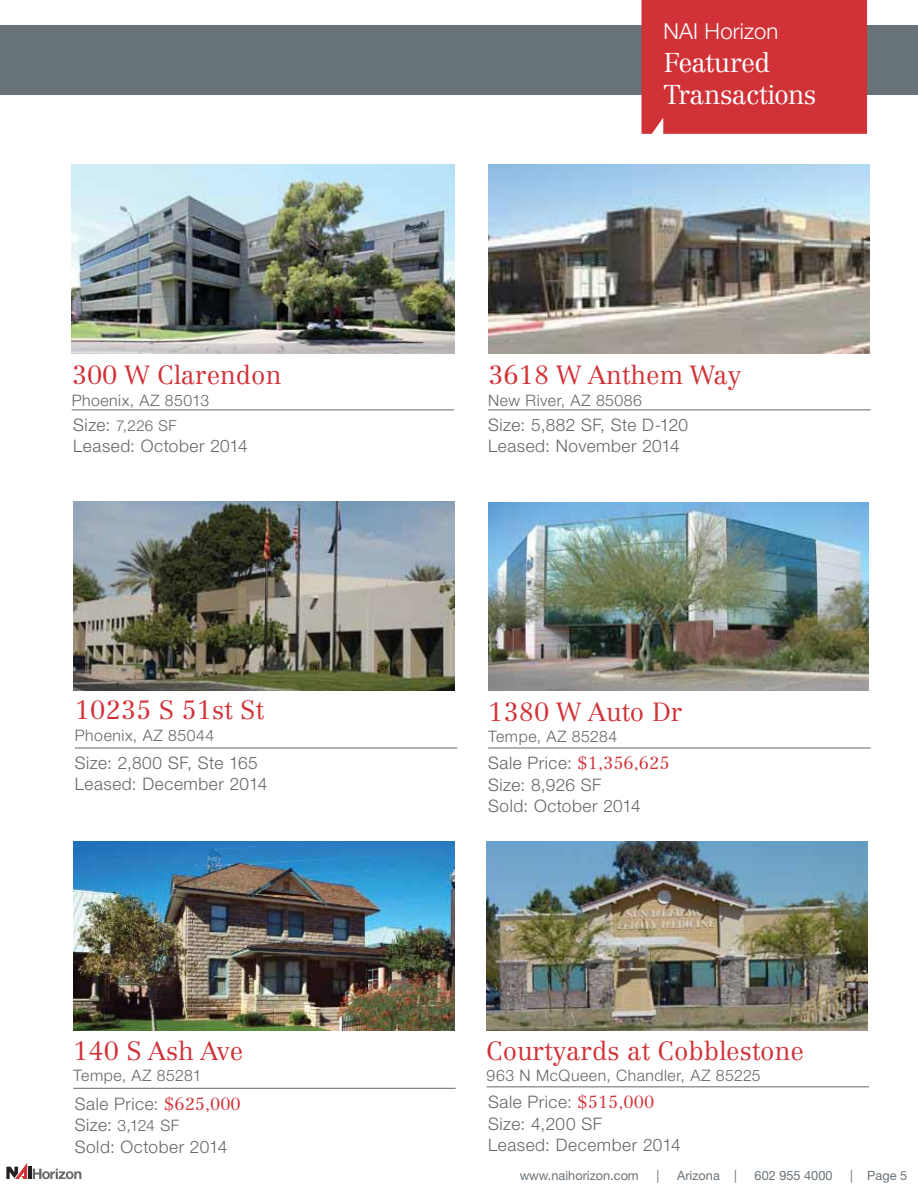
<style>
.page{position:relative;width:918px;height:1188px;background:#fff}
.page>*{position:absolute;margin:0;border:0;box-sizing:border-box;transform-origin:0 0}
.t1{font:300 26.85px/33px "Centennial LT Std";letter-spacing:-.025em;color:#fff}
.t2{font:300 25.8px "Centennial LT Std";color:#d13238}
.t3{font:300 22.05px "Helvetica Neue LT Std";letter-spacing:.01em;color:#fff}
.t4{font:300 17.25px/21.6px "Helvetica Neue LT Std";letter-spacing:.03em;color:#64666a}
.t5{font:300 15.75px "Helvetica Neue LT Std";letter-spacing:.035em;color:#64666a}
.t6{font:300 15.15px "Helvetica Neue LT Std";color:#64666a}
.t7{font:12.75px "Helvetica Neue LT Std";color:#69737a}
.s1{font-size:17.25px}
.s2{font-family:"Centennial LT Std";color:#d13238}
</style>
<div class="page">
<hr style="left:28px;top:1167px;width:4px;height:12px;background:#231f20">
<svg style="left:6px;top:1163px;width:21px;height:16px"></svg>
<svg style="left:33px;top:1169px;width:48px;height:10px"></svg>
<div style="left:0;top:25px;width:918px;height:70px;background:#69737a"></div>
<div style="left:642px;top:0;width:225px;height:134px;background:#d13238"></div>
<img style="left:488px;top:164px;width:381px;height:189px">
<img style="left:72px;top:164px;width:382px;height:189px">
<hr style="left:488px;top:410px;width:383px;height:1px;background:#64666a">
<hr style="left:72px;top:410px;width:382px;height:1px;background:#64666a">
<img style="left:73px;top:502px;width:381px;height:189px">
<img style="left:73px;top:842px;width:381px;height:188px">
<hr style="left:75px;top:748px;width:382px;height:1px;background:#64666a">
<hr style="left:73px;top:1088px;width:383px;height:1px;background:#64666a">
<img style="left:488px;top:503px;width:381px;height:188px">
<img style="left:487px;top:842px;width:381px;height:188px">
<hr style="left:488px;top:748px;width:383px;height:1px;background:#64666a">
<hr style="left:487px;top:1086px;width:382px;height:1px;background:#64666a">
<h2 class="t2" style="left:72px;top:362px;width:211px">300 W Clarendon</h2>
<p class="t5" style="left:72px;top:394px;width:139px">Phoenix, AZ 85013</p>
<p class="t6" style="left:73px;top:420px;width:105px"><span class="s1">Size:</span> 7,226 SF</p>
<p class="t4" style="left:73px;top:437px;width:176px">Leased: October 2014</p>
<h2 class="t2" style="left:75px;top:697px;width:191px">10235 S 51st St</h2>
<p class="t5" style="left:75px;top:730px;width:141px">Phoenix, AZ 85044</p>
<p class="t4" style="left:75px;top:754px;width:194px">Size: 2,800 SF, Ste 165<br>Leased: December 2014</p>
<h2 class="t2" style="left:73px;top:1038px;width:172px">140 S Ash Ave</h2>
<p class="t5" style="left:73px;top:1070px;width:130px">Tempe, AZ 85281</p>
<p class="t4" style="left:75px;top:1095px;width:168px">Sale Price: <span class="s2">$625,000</span></p>
<p class="t5" style="left:75px;top:1120px;width:106px"><span class="s1">Size:</span> 3,124 SF</p>
<p class="t4" style="left:75px;top:1138px;width:154px">Sold: October 2014</p>
<p class="t3" style="left:663px;top:23px;width:116px">NAI Horizon</p>
<h1 class="t1" style="left:663px;top:47px;width:154px">Featured<br>Transactions</h1>
<h2 class="t2" style="left:488px;top:362px;width:255px">3618 W Anthem Way</h2>
<p class="t5" style="left:488px;top:394px;width:155px">New River, AZ 85086</p>
<p class="t4" style="left:488px;top:416px;width:201px">Size: 5,882 SF, Ste D-120<br>Leased: November 2014</p>
<h2 class="t2" style="left:488px;top:699px;width:195px">1380 W Auto Dr</h2>
<p class="t5" style="left:488px;top:731px;width:130px">Tempe, AZ 85284</p>
<p class="t4" style="left:488px;top:755px;width:183px">Sale Price: <span class="s2">$1,356,625<br></span>Size: 8,926 SF<br>Sold: October 2014</p>
<h2 class="t2" style="left:487px;top:1038px;width:319px">Courtyards at Cobblestone</h2>
<p class="t5" style="left:487px;top:1070px;width:276px">963 N McQueen, Chandler, AZ 85225</p>
<p class="t4" style="left:488px;top:1093px;width:194px">Sale Price: <span class="s2">$515,000<br></span>Size: 4,200 SF<br>Leased: December 2014</p>
<p class="t7" style="left:520px;top:1171px;width:121px">www.naihorizon.com</p>
<p class="t7" style="left:657px;top:1171px;width:4px">|</p>
<p class="t7" style="left:677px;top:1171px;width:61px">Arizona |</p>
<p class="t7" style="left:755px;top:1171px;width:79px">602 955 4000</p>
<p class="t7" style="left:850px;top:1171px;width:58px">| Page 5</p>
</div>
